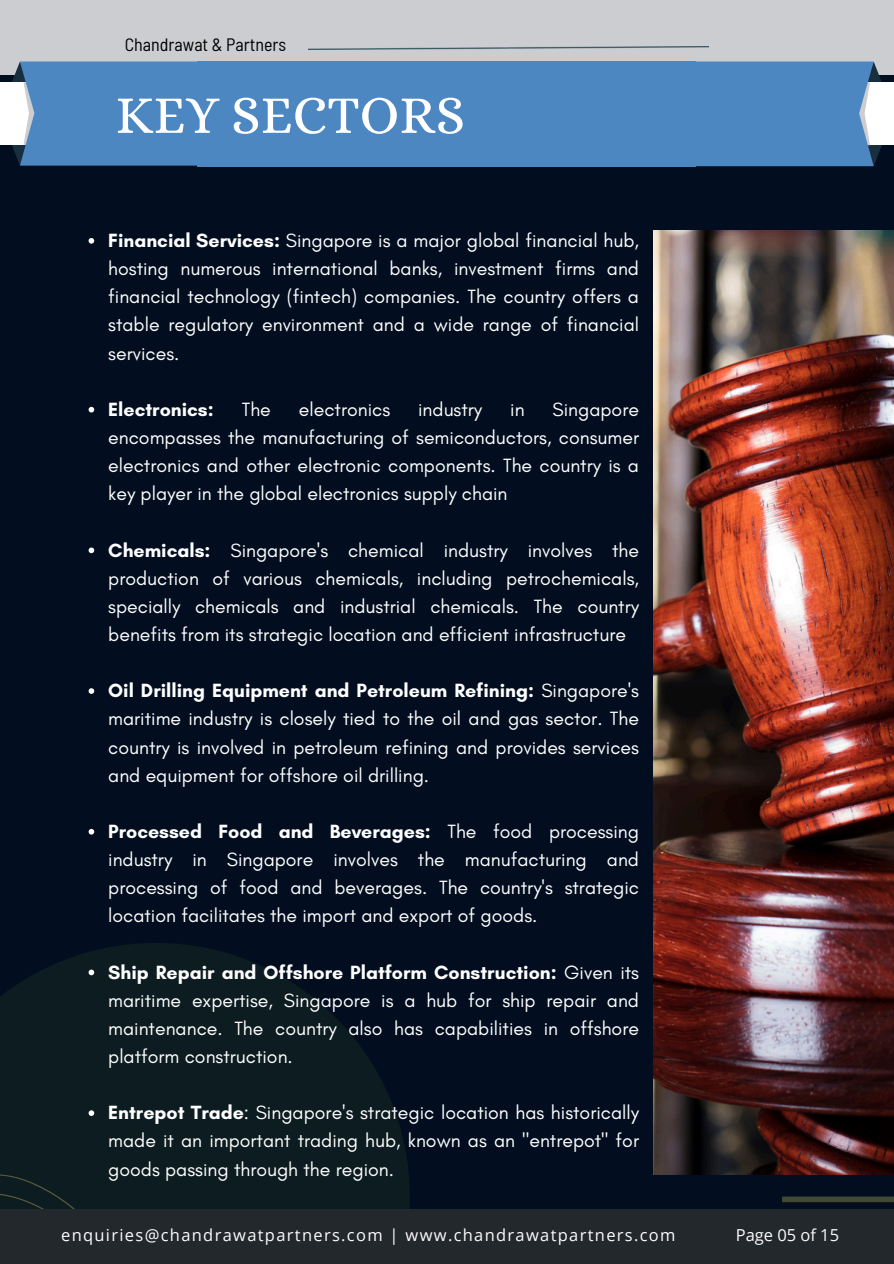
<style>
.page{position:relative;width:894px;height:1264px;background:#fff}
.page>*{position:absolute;margin:0;border:0;box-sizing:border-box;transform-origin:0 0}
.t1{font:54px "Alice";color:#fff}
.t2{font:19.5px/28.2px "Glacial Indifference";color:#fff;text-align:justify}
.t3{font:700 19.5px "Glacial Indifference";color:#fff}
.t4{font:semi-condensed 18px "Barlow";color:#000}
.t5{font:16.5px "Open Sans";letter-spacing:.08em;color:#fdfcfd}
.t6{font:16.5px "Open Sans";color:#fdfcfd}
.s1{font-weight:700}
</style>
<div class="page">
<div style="left:0;top:0;width:893px;height:1263px;background:#020e1f"></div>
<div style="left:0;top:942px;width:409px;height:321px;background:linear-gradient(to right,#0e1d20,#091720)"></div>
<div style="left:781px;top:1196px;width:112px;height:6px;background:#414834"></div>
<div style="left:0;top:1174px;width:298px;height:89px;background:#0d1c20"></div>
<div style="left:0;top:1208px;width:893px;height:54px;background:#23282d"></div>
<div style="left:0;top:0;width:893px;height:74px;background:#cbcdd1"></div>
<div style="left:858px;top:82px;width:35px;height:63px;background:#fff"></div>
<svg style="left:696px;top:61px;width:185px;height:105px;background:#568bc2"></svg>
<div style="left:0;top:82px;width:34px;height:63px;background:#fff"></div>
<svg style="left:12px;top:61px;width:186px;height:105px;background:#568bc1"></svg>
<div style="left:198px;top:61px;width:498px;height:106px;background:#4d87c2"></div>
<img style="left:653px;top:231px;width:240px;height:942px">
<svg style="left:89px;top:238px;width:5px;height:6px"></svg>
<svg style="left:89px;top:407px;width:5px;height:5px"></svg>
<svg style="left:89px;top:547px;width:5px;height:6px"></svg>
<svg style="left:89px;top:688px;width:5px;height:6px"></svg>
<svg style="left:89px;top:829px;width:5px;height:5px"></svg>
<svg style="left:89px;top:969px;width:5px;height:6px"></svg>
<svg style="left:89px;top:1110px;width:5px;height:5px"></svg>
<p class="t4" style="left:125px;top:33px;width:163px">Chandrawat &amp; Partners</p>
<p class="t1" style="left:115px;top:84px;width:351px">KEY SECTORS</p>
<p class="t2" style="left:108px;top:226px;width:532px"><span class="s1">Financial Services:</span> Singapore is a major global financial hub, hosting numerous international banks, investment firms and financial technology (fintech) companies. The country offers a stable regulatory environment and a wide range of financial services.</p>
<p class="t3" style="left:108px;top:397px;width:107px">Electronics:</p>
<p class="t2" style="left:242px;top:395px;width:31px">The</p>
<p class="t2" style="left:299px;top:395px;width:93px">electronics</p>
<p class="t2" style="left:418px;top:395px;width:66px">industry</p>
<p class="t2" style="left:510px;top:395px;width:16px">in</p>
<p class="t2" style="left:108px;top:395px;width:532px;text-indent:444px">Singapore encompasses the manufacturing of semiconductors, consumer electronics and other electronic components. The country is a key player in the global electronics supply chain</p>
<p class="t2" style="left:108px;top:535px;width:532px"><span class="s1">Chemicals:</span> Singapore's chemical industry involves the production of various chemicals, including petrochemicals, specially chemicals and industrial chemicals. The country benefits from its strategic location and efficient infrastructure</p>
<h1 class="t2" style="left:108px;top:676px;width:532px"><span class="s1">Oil Drilling Equipment and Petroleum Refining:</span> Singapore's maritime industry is closely tied to the oil and gas sector. The country is involved in petroleum refining and provides services and equipment for offshore oil drilling.</h1>
<p class="t2" style="left:108px;top:817px;width:532px"><span class="s1">Processed Food and Beverages:</span> The food processing industry in Singapore involves the manufacturing and processing of food and beverages. The country's strategic location facilitates the import and export of goods.</p>
<p class="t2" style="left:108px;top:957px;width:532px"><span class="s1">Ship Repair and Offshore Platform Construction:</span> Given its maritime expertise, Singapore is a hub for ship repair and maintenance. The country also has capabilities in offshore platform construction.</p>
<p class="t2" style="left:108px;top:1098px;width:532px"><span class="s1">Entrepot Trade</span>: Singapore's strategic location has historically made it an important trading hub, known as an "entrepot" for goods passing through the region.</p>
<h2 class="t5" style="left:61px;top:1223px;width:615px">enquiries@chandrawatpartners.com | www.chandrawatpartners.com</h2>
<p class="t6" style="left:735px;top:1223px;width:105px">Page 05 of 15</p>
</div>
